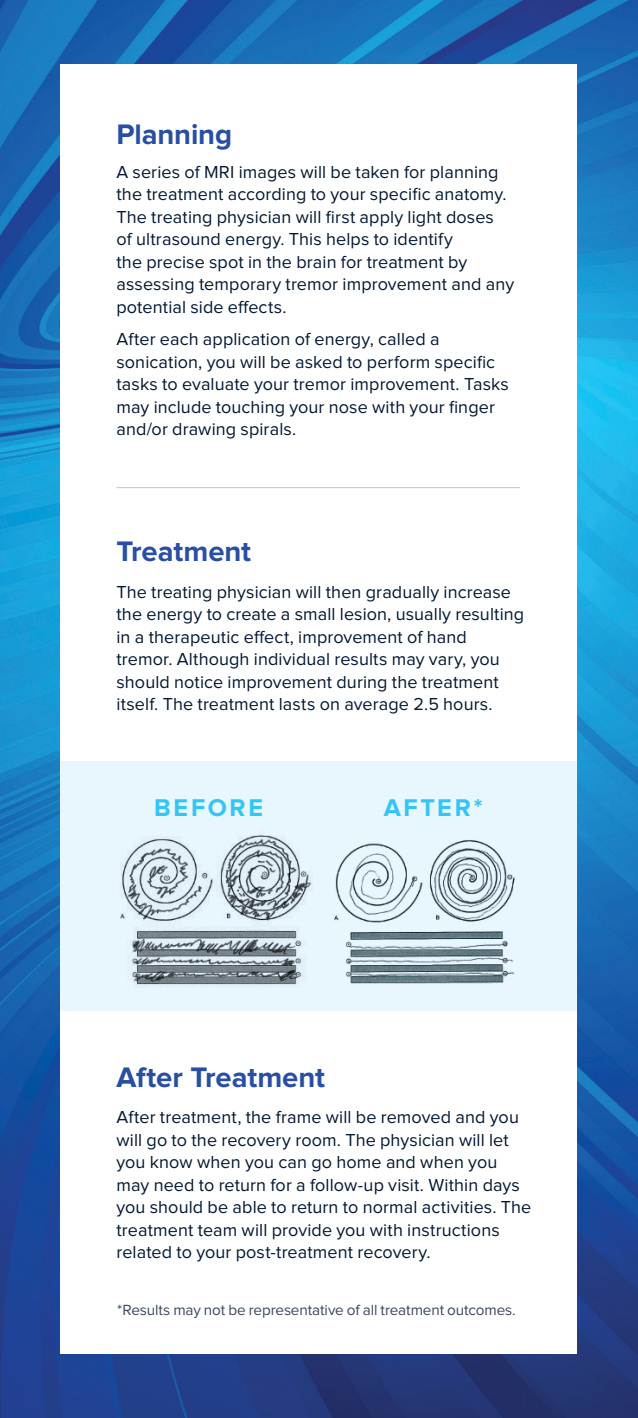
<style>
.page{position:relative;width:638px;height:1418px;background:#fff}
.page>*{position:absolute;margin:0;border:0;box-sizing:border-box;transform-origin:0 0}
.t1{font:700 29.25px "Proxima Nova";letter-spacing:-.005em;color:#294fa2}
.t2{font:700 25.2px "Proxima Nova";letter-spacing:.105em;color:#33c6f4}
.t3{font:18px/22.5px "Proxima Nova";letter-spacing:.005em;color:#041931}
.t4{font:15.3px "Proxima Nova";letter-spacing:-.01em;color:#3d4860}
</style>
<div class="page">
<img style="left:0;top:0;width:638px;height:1418px">
<div style="left:61px;top:64px;width:516px;height:1290px;background:#fff"></div>
<hr style="left:116px;top:487px;width:404px;height:1px;background:#c6c9d1">
<div style="left:61px;top:761px;width:516px;height:249px;background:#e8f6fe"></div>
<img style="left:120px;top:835px;width:192px;height:152px">
<img style="left:334px;top:840px;width:181px;height:144px">
<p class="t1" style="left:116px;top:118px;width:117px">Planning</p>
<p class="t3" style="left:116px;top:161px;width:399px">A series of MRI images will be taken for planning the treatment according to your specific anatomy.<br>The treating physician will first apply light doses<br>of ultrasound energy. This helps to identify<br>the precise spot in the brain for treatment by assessing temporary tremor improvement and any potential side effects.</p>
<p class="t3" style="left:116px;top:328px;width:394px">After each application of energy, called a sonication, you will be asked to perform specific tasks to evaluate your tremor improvement. Tasks may include touching your nose with your finger and/or drawing spirals.</p>
<p class="t1" style="left:116px;top:535px;width:136px">Treatment</p>
<p class="t3" style="left:116px;top:581px;width:409px">The treating physician will then gradually increase the energy to create a small lesion, usually resulting in a therapeutic effect, improvement of hand tremor. Although individual results may vary, you should notice improvement during the treatment itself. The treatment lasts on average 2.5 hours.</p>
<p class="t2" style="left:154px;top:793px;width:110px">BEFORE</p>
<p class="t2" style="left:384px;top:793px;width:100px">AFTER*</p>
<p class="t1" style="left:116px;top:1060px;width:210px">After Treatment</p>
<p class="t3" style="left:116px;top:1106px;width:416px">After treatment, the frame will be removed and you will go to the recovery room. The physician will let you know when you can go home and when you may need to return for a follow-up visit. Within days you should be able to return to normal activities. The treatment team will provide you with instructions related to your post-treatment recovery.</p>
<p class="t4" style="left:117px;top:1301px;width:400px">*Results may not be representative of all treatment outcomes.</p>
</div>
